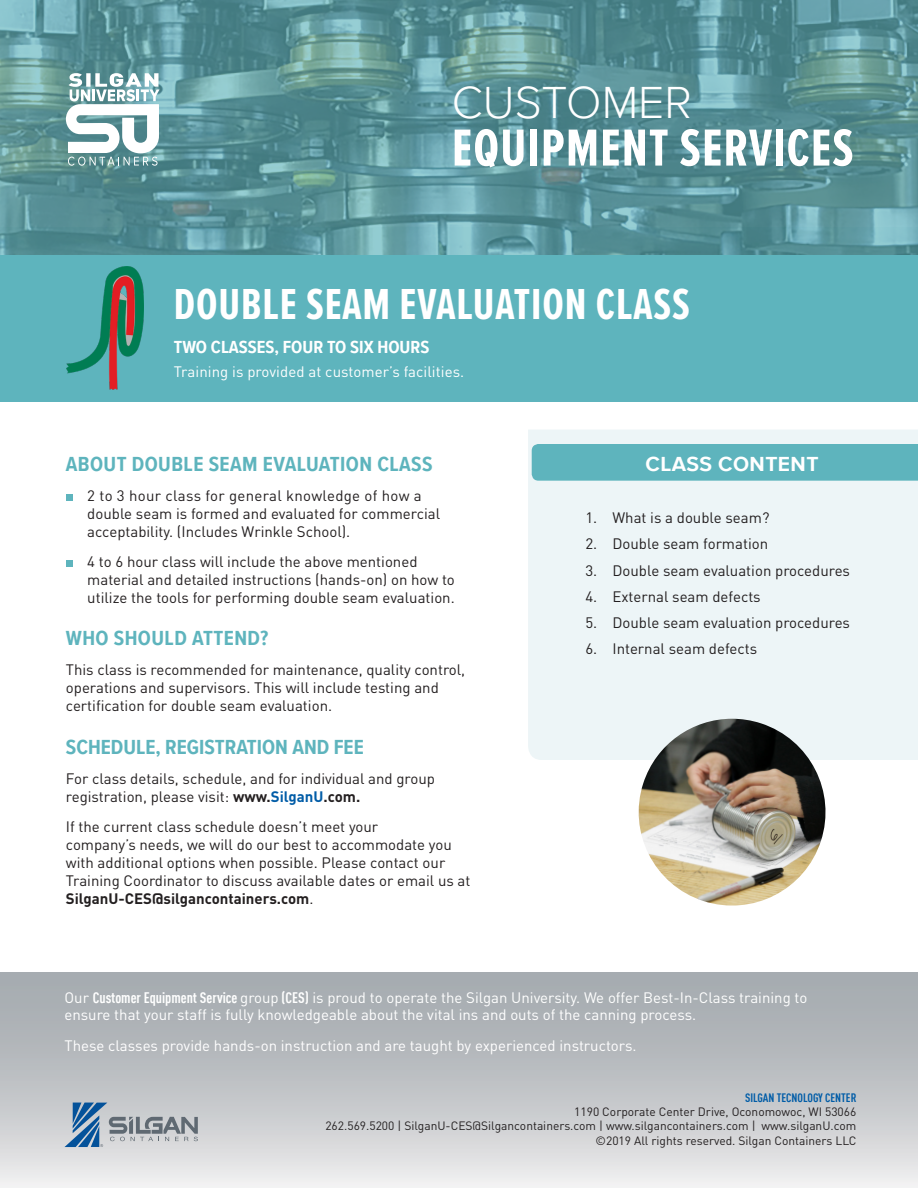
<style>
.page{position:relative;width:918px;height:1188px;background:#fff}
.page>*{position:absolute;margin:0;border:0;box-sizing:border-box;transform-origin:0 0}
.t1{font:700 54px "Proxima Nova Ex Cn";letter-spacing:.02em;color:#fff}
.t2{font:300 46.35px "Proxima Nova";color:#fff}
.t3{font:700 45px "Proxima Nova Ex Cn";letter-spacing:.02em;color:#fff}
.t4{font:700 21px "Proxima Nova Cond";letter-spacing:.02em;color:#5eb4bd}
.t5{font:700 21px "Proxima Nova Cond";color:#5eb4bd}
.t6{font:700 21px "Proxima Nova";letter-spacing:.02em;color:#fff}
.t7{font:700 18px "Proxima Nova Cond";color:#fff}
.t8{font:15px/18px "DINOT";color:#231f20}
.t9{font:15px/16.5px "DINOT";color:#fff}
.t10{font:12px "DINOT";color:#231f20}
.t11{font:700 condensed 12px "DINOT";color:#005ca7}
.s1{font-weight:700}
.s2{font-weight:700;color:#005ca7}
.s3{font-weight:700;font-stretch:condensed}
</style>
<div class="page">
<div style="left:0;top:972px;width:918px;height:216px;background:linear-gradient(to bottom,#9ca2a7,#e8e8e9)"></div>
<div style="left:0;top:227px;width:918px;height:175px;background:#5eb4bd"></div>
<div style="left:66px;top:494px;width:6px;height:7px;background:#5eb4bd"></div>
<div style="left:66px;top:560px;width:6px;height:7px;background:#5eb4bd"></div>
<svg style="left:0;top:0;width:918px;height:255px;background:#5b9398"></svg>
<svg style="left:65px;top:1103px;width:133px;height:44px;background:#9fadbb"></svg>
<svg style="left:66px;top:73px;width:93px;height:93px"></svg>
<div style="left:528px;top:430px;width:390px;height:330px;background:#edf5f7"></div>
<div style="left:532px;top:444px;width:386px;height:37px;background:#5eb4bd"></div>
<img style="left:67px;top:267px;width:77px;height:123px">
<img style="left:627px;top:719px;width:210px;height:187px">
<p class="t2" style="left:452px;top:68px;width:242px">CUSTOMER</p>
<p class="t1" style="left:452px;top:115px;width:403px">EQUIPMENT SERVICES</p>
<p class="t3" style="left:174px;top:277px;width:518px">DOUBLE SEAM EVALUATION CLASS</p>
<p class="t7" style="left:174px;top:333px;width:257px">TWO CLASSES, FOUR TO SIX HOURS</p>
<p class="t9" style="left:174px;top:363px;width:292px">Training is provided at customer’s facilities.</p>
<p class="t4" style="left:66px;top:448px;width:368px">ABOUT DOUBLE SEAM EVALUATION CLASS</p>
<p class="t8" style="left:87px;top:486px;width:354px">2 to 3 hour class for general knowledge of how a double seam is formed and evaluated for commercial acceptability. (Includes Wrinkle School).</p>
<p class="t8" style="left:87px;top:552px;width:369px">4 to 6 hour class will include the above mentioned material and detailed instructions (hands-on) on how to utilize the tools for performing double seam evaluation.</p>
<p class="t4" style="left:66px;top:623px;width:204px">WHO SHOULD ATTEND?</p>
<p class="t8" style="left:66px;top:661px;width:401px">This class is recommended for maintenance, quality control, operations and supervisors. This will include testing and certification for double seam evaluation.</p>
<p class="t5" style="left:66px;top:732px;width:299px">SCHEDULE, REGISTRATION AND FEE</p>
<p class="t8" style="left:66px;top:769px;width:371px">For class details, schedule, and for individual and group registration, please visit: <span class="s1">www.</span><span class="s2">SilganU</span><span class="s1">.com.</span></p>
<p class="t8" style="left:66px;top:817px;width:406px">If the current class schedule doesn’t meet your<br>company’s needs, we will do our best to accommodate you with additional options when possible. Please contact our Training Coordinator to discuss available dates or email us at <span class="s1">SilganU-CES@silgancontainers.com</span>.</p>
<p class="t6" style="left:646px;top:448px;width:175px">CLASS CONTENT</p>
<p class="t8" style="left:585px;top:508px;width:186px">1. What is a double seam?</p>
<p class="t8" style="left:585px;top:535px;width:184px">2. Double seam formation</p>
<p class="t8" style="left:585px;top:561px;width:266px">3. Double seam evaluation procedures</p>
<p class="t8" style="left:585px;top:587px;width:177px">4. External seam defects</p>
<p class="t8" style="left:585px;top:613px;width:266px">5. Double seam evaluation procedures</p>
<p class="t8" style="left:585px;top:640px;width:173px">6. Internal seam defects</p>
<p class="t9" style="left:64px;top:989px;width:744px">Our <span class="s3">Customer Equipment Service</span> group <span class="s3">(CES)</span> is proud to operate the Silgan University. We offer Best-In-Class training to ensure that your staff is fully knowledgeable about the vital ins and outs of the canning process.</p>
<p class="t9" style="left:64px;top:1037px;width:574px">These classes provide hands-on instruction and are taught by experienced instructors.</p>
<p class="t11" style="left:745px;top:1088px;width:113px">SILGAN TECNOLOGY CENTER</p>
<p class="t10" style="left:574px;top:1104px;width:284px">1190 Corporate Center Drive, Oconomowoc, WI 53066</p>
<p class="t10" style="left:325px;top:1119px;width:533px">262.569.5200 | SilganU-CES@Silgancontainers.com | www.silgancontainers.com | www.silganU.com</p>
<p class="t10" style="left:596px;top:1133px;width:262px">©2019 All rights reserved. Silgan Containers LLC</p>
</div>
